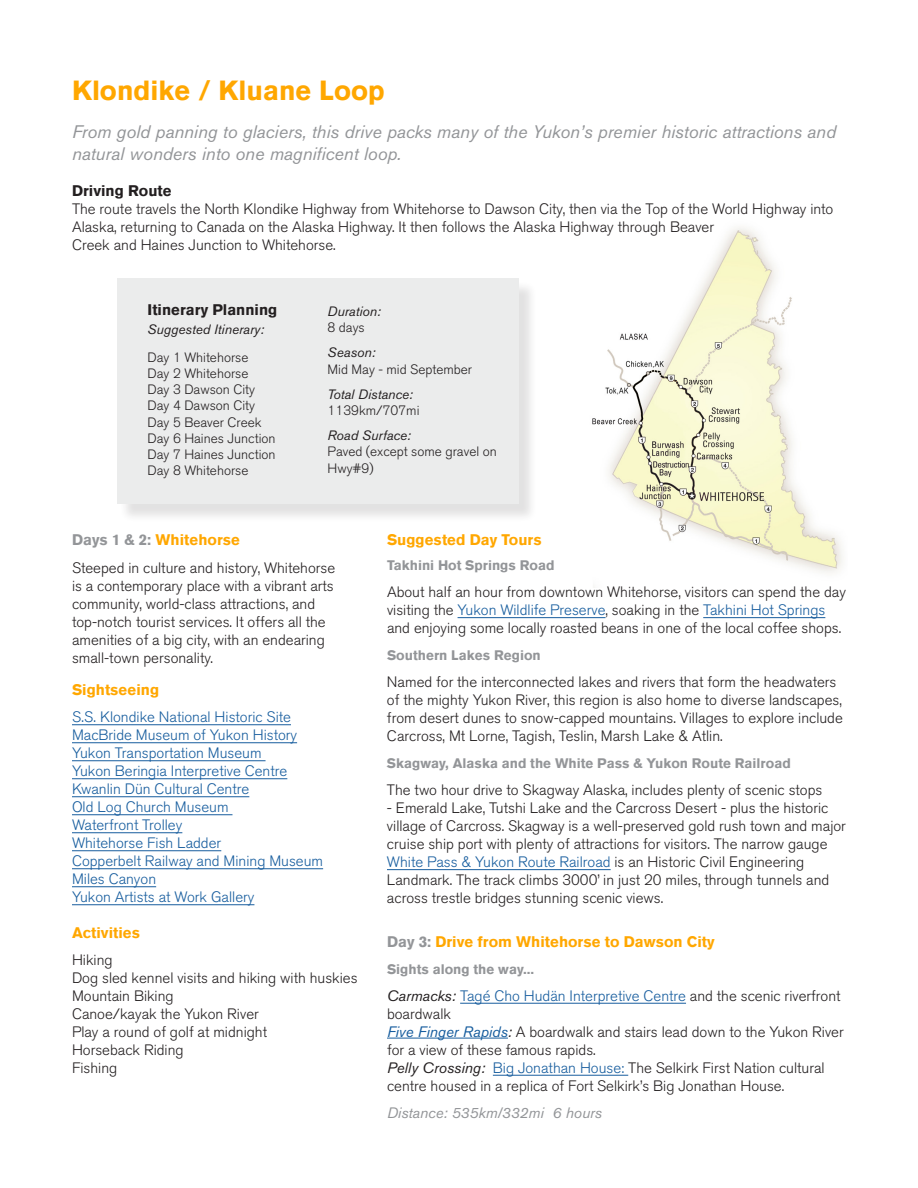
<style>
.page{position:relative;width:918px;height:1188px;background:#fff}
.page>*{position:absolute;margin:0;border:0;box-sizing:border-box;transform-origin:0 0}
.t1{font:900 27px "Akzidenz Grotesk";color:#ffa700}
.t2{font:italic 18px/21.6px "Akzidenz Grotesk BE";color:#939598}
.t3{font:300 15px/18px "Akzidenz Grotesk BQ";color:#231f20}
.t4{font:300 15px "Akzidenz Grotesk BQ";color:#175d9e}
.t5{font:900 15px "Akzidenz Grotesk CE";color:#ffa700}
.t6{font:900 15px "Akzidenz Grotesk CE";color:#231f20}
.t7{font:italic 15px "Akzidenz Grotesk BE";color:#939598}
.t8{font:300 13.5px/16.2px "Akzidenz Grotesk BQ";color:#231f20}
.t9{font:900 13.5px "Akzidenz Grotesk CE";color:#939598}
.t10{font:italic 13.5px "Akzidenz Grotesk BE";color:#231f20}
.s1{color:#939598}
.s2{color:#175d9e}
.s3{font-family:"Akzidenz Grotesk BE";font-weight:400;font-style:italic}
.s4{font-family:"Akzidenz Grotesk BE";font-weight:400;font-style:italic;color:#175d9e}
</style>
<div class="page">
<img style="left:592px;top:212px;width:250px;height:361px">
<hr style="left:72px;top:724px;width:219px;height:1px;background:#175d9e">
<hr style="left:72px;top:742px;width:225px;height:1px;background:#175d9e">
<hr style="left:72px;top:760px;width:194px;height:1px;background:#175d9e">
<hr style="left:72px;top:778px;width:215px;height:1px;background:#175d9e">
<hr style="left:72px;top:796px;width:177px;height:1px;background:#175d9e">
<hr style="left:72px;top:814px;width:160px;height:1px;background:#175d9e">
<hr style="left:72px;top:832px;width:110px;height:1px;background:#175d9e">
<hr style="left:72px;top:850px;width:149px;height:1px;background:#175d9e">
<hr style="left:72px;top:868px;width:251px;height:1px;background:#175d9e">
<hr style="left:72px;top:886px;width:84px;height:1px;background:#175d9e">
<hr style="left:72px;top:904px;width:182px;height:1px;background:#175d9e">
<hr style="left:458px;top:617px;width:148px;height:1px;background:#175d9e">
<hr style="left:703px;top:617px;width:122px;height:1px;background:#175d9e">
<hr style="left:387px;top:869px;width:224px;height:1px;background:#175d9e">
<div style="left:119px;top:280px;width:418px;height:242px;background:#231f20;opacity:.75"></div>
<div style="left:117px;top:278px;width:401px;height:226px;background:#ebecec"></div>
<hr style="left:460px;top:1003px;width:226px;height:1px;background:#175d9e">
<hr style="left:387px;top:1038px;width:121px;height:1px;background:#175d9e">
<hr style="left:493px;top:1075px;width:135px;height:1px;background:#175d9e">
<p class="t1" style="left:72px;top:74px;width:314px">Klondike / Kluane Loop</p>
<p class="t2" style="left:72px;top:121px;width:766px">From gold panning to glaciers, this drive packs many of the Yukon’s premier historic attractions and natural wonders into one magnificent loop.</p>
<p class="t6" style="left:72px;top:181px;width:101px">Driving Route</p>
<p class="t3" style="left:72px;top:200px;width:763px">The route travels the North Klondike Highway from Whitehorse to Dawson City, then via the Top of the World Highway into<br>Alaska, returning to Canada on the Alaska Highway. It then follows the Alaska Highway through Beaver<br>Creek and Haines Junction to Whitehorse.</p>
<p class="t6" style="left:148px;top:300px;width:131px">Itinerary Planning</p>
<p class="t10" style="left:328px;top:303px;width:55px">Duration:</p>
<p class="t8" style="left:328px;top:320px;width:39px">8 days</p>
<p class="t10" style="left:328px;top:344px;width:49px">Season:</p>
<p class="t8" style="left:328px;top:361px;width:146px">Mid May - mid September</p>
<p class="t10" style="left:328px;top:386px;width:87px">Total Distance:</p>
<p class="t8" style="left:328px;top:402px;width:93px">1139km/707mi</p>
<p class="t10" style="left:328px;top:427px;width:85px">Road Surface:</p>
<p class="t8" style="left:328px;top:444px;width:171px">Paved (except some gravel on<br>Hwy#9)</p>
<p class="t10" style="left:148px;top:321px;width:118px">Suggested Itinerary:</p>
<p class="t8" style="left:148px;top:349px;width:102px">Day 1 Whitehorse</p>
<p class="t8" style="left:148px;top:366px;width:102px">Day 2 Whitehorse</p>
<p class="t8" style="left:148px;top:382px;width:109px">Day 3 Dawson City</p>
<p class="t8" style="left:148px;top:398px;width:109px">Day 4 Dawson City</p>
<p class="t8" style="left:148px;top:414px;width:115px">Day 5 Beaver Creek</p>
<p class="t8" style="left:148px;top:430px;width:130px">Day 6 Haines Junction</p>
<p class="t8" style="left:148px;top:447px;width:130px">Day 7 Haines Junction</p>
<p class="t8" style="left:148px;top:463px;width:102px">Day 8 Whitehorse</p>
<p class="t5" style="left:72px;top:530px;width:170px"><span class="s1">Days 1 &amp; 2:</span> Whitehorse</p>
<p class="t3" style="left:72px;top:559px;width:265px">Steeped in culture and history, Whitehorse is a contemporary place with a vibrant arts community, world-class attractions, and top-notch tourist services. It offers all the amenities of a big city, with an endearing small-town personality.</p>
<p class="t5" style="left:72px;top:680px;width:89px">Sightseeing</p>
<p class="t4" style="left:72px;top:709px;width:221px">S.S. Klondike National Historic Site</p>
<p class="t4" style="left:72px;top:727px;width:227px">MacBride Museum of Yukon History</p>
<p class="t4" style="left:72px;top:745px;width:191px">Yukon Transportation Museum</p>
<p class="t4" style="left:72px;top:763px;width:217px">Yukon Beringia Interpretive Centre</p>
<p class="t4" style="left:72px;top:781px;width:179px">Kwanlin Dün Cultural Centre</p>
<p class="t4" style="left:72px;top:799px;width:158px">Old Log Church Museum</p>
<p class="t4" style="left:72px;top:817px;width:112px">Waterfront Trolley</p>
<p class="t4" style="left:72px;top:835px;width:151px">Whitehorse Fish Ladder</p>
<p class="t4" style="left:72px;top:853px;width:253px">Copperbelt Railway and Mining Museum</p>
<p class="t4" style="left:72px;top:871px;width:86px">Miles Canyon</p>
<p class="t4" style="left:72px;top:889px;width:184px">Yukon Artists at Work Gallery</p>
<p class="t5" style="left:72px;top:923px;width:70px">Activities</p>
<p class="t3" style="left:72px;top:951px;width:42px">Hiking</p>
<p class="t3" style="left:72px;top:969px;width:287px">Dog sled kennel visits and hiking with huskies</p>
<p class="t3" style="left:72px;top:987px;width:103px">Mountain Biking</p>
<p class="t3" style="left:72px;top:1005px;width:188px">Canoe/kayak the Yukon River</p>
<p class="t3" style="left:72px;top:1023px;width:197px">Play a round of golf at midnight</p>
<p class="t3" style="left:72px;top:1041px;width:113px">Horseback Riding</p>
<p class="t3" style="left:72px;top:1059px;width:47px">Fishing</p>
<p class="t5" style="left:387px;top:530px;width:156px">Suggested Day Tours</p>
<p class="t9" style="left:387px;top:556px;width:169px">Takhini Hot Springs Road</p>
<p class="t3" style="left:387px;top:583px;width:460px">About half an hour from downtown Whitehorse, visitors can spend the day visiting the <span class="s2">Yukon Wildlife Preserve</span>, soaking in the <span class="s2">Takhini Hot Springs </span>and enjoying some locally roasted beans in one of the local coffee shops.</p>
<p class="t9" style="left:387px;top:646px;width:155px">Southern Lakes Region</p>
<p class="t3" style="left:387px;top:673px;width:457px">Named for the interconnected lakes and rivers that form the headwaters of the mighty Yukon River, this region is also home to diverse landscapes, from desert dunes to snow-capped mountains. Villages to explore include Carcross, Mt Lorne, Tagish, Teslin, Marsh Lake &amp; Atlin.</p>
<p class="t9" style="left:387px;top:754px;width:405px">Skagway, Alaska and the White Pass &amp; Yukon Route Railroad</p>
<p class="t3" style="left:387px;top:781px;width:437px">The two hour drive to Skagway Alaska, includes plenty of scenic stops</p>
<p class="t3" style="left:387px;top:799px;width:460px">- Emerald Lake, Tutshi Lake and the Carcross Desert - plus the historic village of Carcross. Skagway is a well-preserved gold rush town and major cruise ship port with plenty of attractions for visitors. The narrow gauge <span class="s2">White Pass &amp; Yukon Route Railroad</span> is an Historic Civil Engineering Landmark. The track climbs 3000’ in just 20 miles, through tunnels and across trestle bridges stunning scenic views.</p>
<p class="t5" style="left:387px;top:931px;width:329px"><span class="s1">Day 3:</span> Drive from Whitehorse to Dawson City</p>
<p class="t9" style="left:387px;top:960px;width:149px">Sights along the way...</p>
<p class="t3" style="left:387px;top:987px;width:455px"><span class="s3">Carmacks:</span> <span class="s2">Tagé Cho Hudän Interpretive Centre</span> and the scenic riverfront boardwalk</p>
<p class="t3" style="left:387px;top:1023px;width:458px"><span class="s4">Five Finger Rapids</span><span class="s3">:</span> A boardwalk and stairs lead down to the Yukon River for a view of these famous rapids.</p>
<p class="t3" style="left:387px;top:1059px;width:439px"><span class="s3">Pelly Crossing:</span> <span class="s2">Big Jonathan House:</span> The Selkirk First Nation cultural centre housed in a replica of Fort Selkirk’s Big Jonathan House.</p>
<p class="t7" style="left:387px;top:1103px;width:217px">Distance: 535km/332mi 6 hours</p>
</div>
